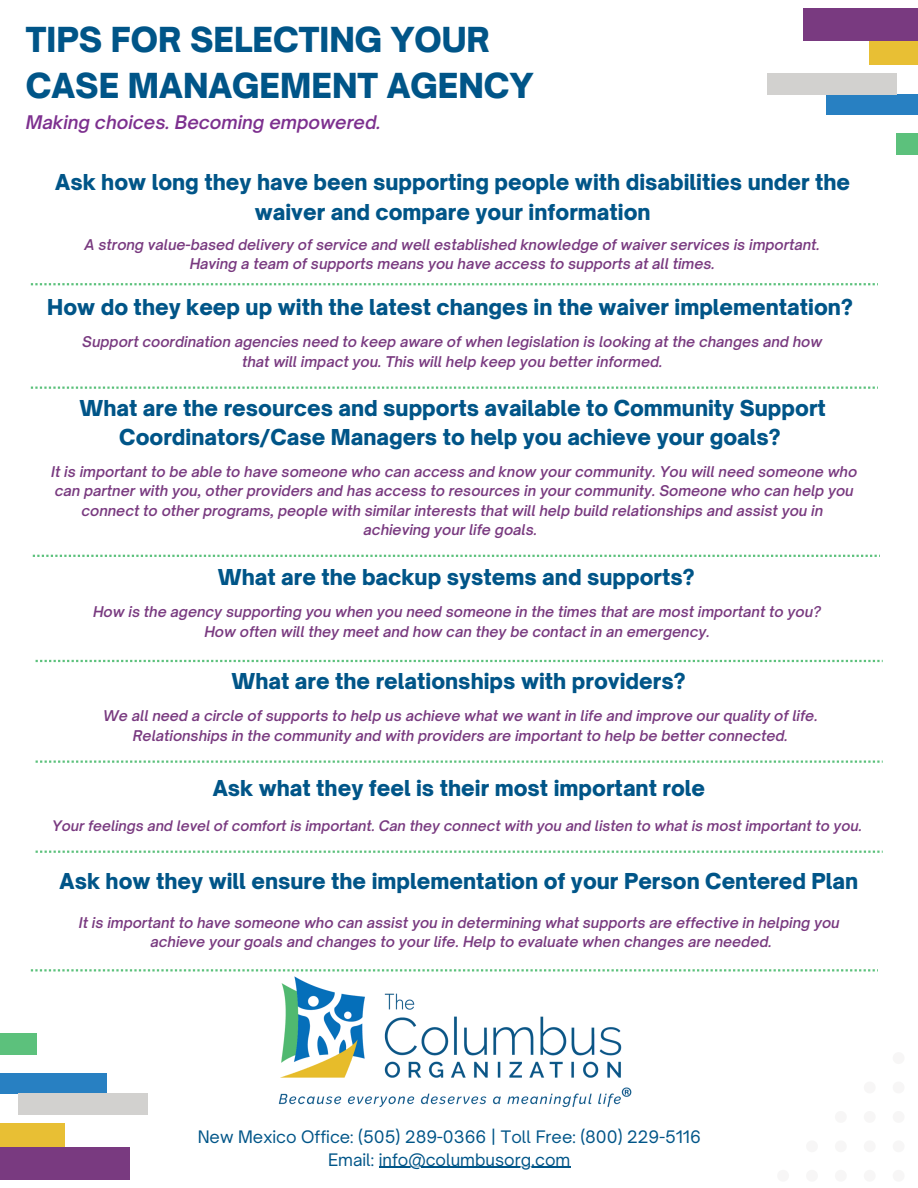
<style>
.page{position:relative;width:918px;height:1188px;background:#fff}
.page>*{position:absolute;margin:0;border:0;box-sizing:border-box;transform-origin:0 0}
.t1{font:900 33px/46.2px "Open Sauce One";color:#058}
.t2{font:900 21px/29.2px "Open Sauce One";color:#058;text-align:center}
.t3{font:italic 600 18px "Open Sauce One";color:#7d308f}
.t4{font:16.5px/22.5px "Open Sauce One";color:#058;text-align:center}
.t5{font:italic 600 14.25px/19.2px "Open Sauce One";color:#793a80;text-align:center}
.t6{font:italic 600 13.95px "Open Sauce One";color:#793a80}
</style>
<div class="page">
<div style="left:0;top:1033px;width:37px;height:21px;background:#5cc17c"></div>
<div style="left:0;top:1074px;width:107px;height:20px;background:#2880c2"></div>
<div style="left:18px;top:1094px;width:130px;height:21px;background:#d2d1cf"></div>
<div style="left:0;top:1123px;width:64px;height:24px;background:#e8bf34"></div>
<div style="left:0;top:1147px;width:129px;height:33px;background:#793a80"></div>
<div style="left:896px;top:134px;width:22px;height:21px;background:#5cc17c"></div>
<div style="left:826px;top:94px;width:92px;height:21px;background:#2880c2"></div>
<div style="left:767px;top:73px;width:129px;height:21px;background:#d2d1cf"></div>
<div style="left:869px;top:41px;width:49px;height:24px;background:#e8bf34"></div>
<div style="left:804px;top:8px;width:114px;height:33px;background:#793a80"></div>
<img style="left:257px;top:971px;width:384px;height:136px">
<svg style="left:31px;top:283px;width:847px;height:2px"></svg>
<svg style="left:31px;top:387px;width:847px;height:2px"></svg>
<svg style="left:33px;top:555px;width:847px;height:2px"></svg>
<svg style="left:36px;top:660px;width:847px;height:2px"></svg>
<svg style="left:36px;top:761px;width:847px;height:2px"></svg>
<svg style="left:36px;top:851px;width:847px;height:2px"></svg>
<svg style="left:31px;top:969px;width:847px;height:2px"></svg>
<hr style="left:379px;top:1167px;width:191px;height:1px;background:#058">
<h1 class="t1" style="left:26px;top:17px;width:509px">TIPS FOR SELECTING YOUR<br>CASE MANAGEMENT AGENCY</h1>
<p class="t3" style="left:26px;top:111px;width:357px">Making choices. Becoming empowered.</p>
<h2 class="t2" style="left:55px;top:168px;width:796px">Ask how long they have been supporting people with disabilities under the waiver and compare your information</h2>
<p class="t5" style="left:85px;top:235px;width:737px">A strong value-based delivery of service and well established knowledge of waiver services is important.<br>Having a team of supports means you have access to supports at all times.</p>
<h2 class="t2" style="left:47px;top:293px;width:807px">How do they keep up with the latest changes in the waiver implementation?</h2>
<p class="t5" style="left:82px;top:332px;width:742px">Support coordination agencies need to keep aware of when legislation is looking at the changes and how that will impact you. This will help keep you better informed.</p>
<h2 class="t2" style="left:80px;top:393px;width:748px">What are the resources and supports available to Community Support<br>Coordinators/Case Managers to help you achieve your goals?</h2>
<p class="t5" style="left:51px;top:462px;width:808px">It is important to be able to have someone who can access and know your community. You will need someone who can partner with you, other providers and has access to resources in your community. Someone who can help you connect to other programs, people with similar interests that will help build relationships and assist you in achieving your life goals.</p>
<h2 class="t2" style="left:218px;top:563px;width:478px">What are the backup systems and supports?</h2>
<p class="t5" style="left:93px;top:602px;width:730px">How is the agency supporting you when you need someone in the times that are most important to you?<br>How often will they meet and how can they be contact in an emergency.</p>
<h2 class="t2" style="left:232px;top:667px;width:455px">What are the relationships with providers?</h2>
<p class="t5" style="left:103px;top:706px;width:716px">We all need a circle of supports to help us achieve what we want in life and improve our quality of life.<br>Relationships in the community and with providers are important to help be better connected.</p>
<h2 class="t2" style="left:213px;top:773px;width:494px">Ask what they feel is their most important role</h2>
<p class="t6" style="left:52px;top:817px;width:811px">Your feelings and level of comfort is important. Can they connect with you and listen to what is most important to you.</p>
<h2 class="t2" style="left:60px;top:866px;width:800px">Ask how they will ensure the implementation of your Person Centered Plan</h2>
<p class="t5" style="left:79px;top:913px;width:762px">It is important to have someone who can assist you in determining what supports are effective in helping you achieve your goals and changes to your life. Help to evaluate when changes are needed.</p>
<p class="t4" style="left:198px;top:1126px;width:505px">New Mexico Office: (505) 289-0366 | Toll Free: (800) 229-5116<br>Email: info@columbusorg.com</p>
</div>
